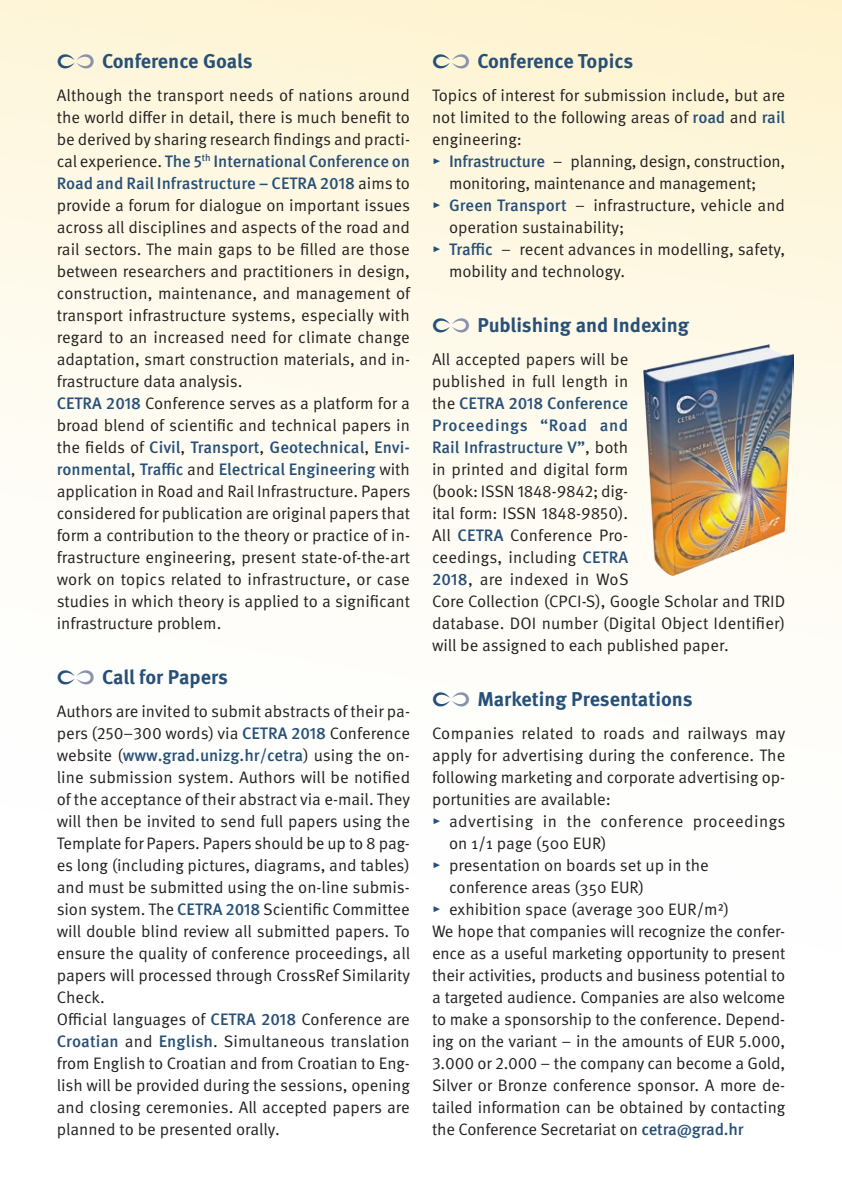
<style>
.page{position:relative;width:842px;height:1191px;background:#fff}
.page>*{position:absolute;margin:0;border:0;box-sizing:border-box;transform-origin:0 0}
.t1{font:700 20px "Meta Pro";color:#275078}
.t2{font:16.6px/22px "Meta Pro";color:#231f20}
.t3{font:16.6px "Meta Pro";letter-spacing:.025em;color:#231f20}
.s1{font-family:"Meta Pro Cetra Bats";font-weight:400}
.s2{font-family:"Meta Pro Cetra Bats";font-weight:400;color:#8890ac}
.s3{font-weight:500;color:#275078}
.s4{color:#275078}
</style>
<div class="page">
<div style="left:0;top:0;width:842px;height:1191px;background:linear-gradient(to bottom,#fef6dc,#fff)"></div>
<svg style="left:841px;top:698px;width:1px;height:124px"></svg>
<img style="left:644px;top:345px;width:149px;height:230px">
<p class="t1" style="left:57px;top:48px;width:197px"><span class="s1">☛</span><span class="s2">☞</span> Conference Goals</p>
<p class="t2" style="left:57px;top:84px;width:355px">Although the transport needs of nations around the world differ in detail, there is much benefit to be derived by sharing research findings and practi&shy;cal experience. <span class="s3">The 5</span><sup>th</sup> <span class="s3">International Conference on Road and Rail Infrastructure – CETRA 2018</span> aims to provide a forum for dialogue on important issues across all disciplines and aspects of the road and rail sectors. The main gaps to be filled are those between researchers and practitioners in design, construction, maintenance, and management of transport infrastructure systems, especially with regard to an increased need for climate change adaptation, smart construction materials, and in&shy;frastructure data analysis.<br><span class="s3">CETRA 2018</span> Conference serves as a platform for a broad blend of scientific and technical papers in the fields of <span class="s3">Civil</span>, <span class="s3">Transport</span>, <span class="s3">Geotechnical</span>, <span class="s3">Envi&shy;ronmental</span>, <span class="s3">Traffic</span> and <span class="s3">Electrical Engineering</span> with application in Road and Rail Infrastructure. Papers considered for publication are original papers that form a contribution to the theory or practice of in&shy;frastructure engineering, present state-of-the-art work on topics related to infrastructure, or case studies in which theory is applied to a significant infrastructure problem.</p>
<p class="t1" style="left:57px;top:664px;width:173px"><span class="s1">☛</span><span class="s2">☞</span> Call for Papers</p>
<p class="t2" style="left:57px;top:700px;width:355px">Authors are invited to submit abstracts of their pa&shy;pers (250–300 words) via <span class="s3">CETRA 2018</span> Conference website (<span class="s3">www.grad.unizg.hr/cetra</span>) using the on&shy;line submission system. Authors will be notified of the acceptance of their abstract via e-mail. They will then be invited to send full papers using the Template for Papers. Papers should be up to 8 pag&shy;es long (including pictures, diagrams, and tables) and must be submitted using the on-line submis&shy;sion system. The <span class="s3">CETRA 2018</span> Scientific Committee will double blind review all submitted papers. To ensure the quality of conference proceedings, all papers will processed through CrossRef Similarity Check.<br>Official languages of <span class="s3">CETRA 2018</span> Conference are <span class="s3">Croatian</span> and <span class="s3">English</span>. Simultaneous translation from English to Croatian and from Croatian to Eng&shy;lish will be provided during the sessions, opening and closing ceremonies. All accepted papers are planned to be presented orally.</p>
<p class="t1" style="left:432px;top:48px;width:203px"><span class="s1">☛</span><span class="s2">☞</span> Conference Topics</p>
<p class="t2" style="left:432px;top:84px;width:355px">Topics of interest for submission include, but are</p>
<p class="t2" style="left:432px;top:106px;width:355px">not limited to the following areas of <span class="s3">road</span> and <span class="s3">rail</span></p>
<p class="t2" style="left:432px;top:128px;width:91px">engineering:</p>
<p class="t2" style="left:432px;top:150px;width:355px"><span class="s4">▸</span> <span class="s3">Infrastructure</span> – planning, design, construction,</p>
<p class="t2" style="left:449px;top:172px;width:309px">monitoring, maintenance and management;</p>
<p class="t2" style="left:432px;top:194px;width:355px"><span class="s4">▸</span> <span class="s3">Green Transport</span> – infrastructure, vehicle and</p>
<p class="t2" style="left:449px;top:216px;width:177px">operation sustainability;</p>
<p class="t2" style="left:432px;top:238px;width:355px"><span class="s4">▸</span> <span class="s3">Traffic</span> – recent advances in modelling, safety,</p>
<p class="t2" style="left:449px;top:260px;width:178px">mobility and technology.</p>
<p class="t1" style="left:432px;top:312px;width:259px"><span class="s1">☛</span><span class="s2">☞</span> Publishing and Indexing</p>
<p class="t2" style="left:432px;top:348px;width:355px">All accepted papers will be<br>published in full length in<br>the <span class="s3">CETRA 2018 Conference<br>Proceedings “Road and<br>Rail Infrastructure V”</span>, both<br>in printed and digital form<br>(book: ISSN 1848-9842; dig-<br>ital form: ISSN 1848-9850).<br>All <span class="s3">CETRA</span> Conference Pro-<br>ceedings, including <span class="s3">CETRA<br>2018</span>, are indexed in WoS<br>Core Collection (CPCI-S), Google Scholar and TRID database. DOI number (Digital Object Identifier) will be assigned to each published paper.</p>
<p class="t1" style="left:432px;top:686px;width:262px"><span class="s1">☛</span><span class="s2">☞</span> Marketing Presentations</p>
<p class="t2" style="left:432px;top:722px;width:355px">Companies related to roads and railways may</p>
<p class="t2" style="left:432px;top:744px;width:355px">apply for advertising during the conference. The</p>
<p class="t2" style="left:432px;top:766px;width:355px">following marketing and corporate advertising op-</p>
<p class="t2" style="left:432px;top:788px;width:180px">portunities are available:</p>
<p class="t3" style="left:432px;top:810px;width:355px"><span class="s4">▸</span> advertising in the conference proceedings</p>
<p class="t2" style="left:449px;top:832px;width:159px">on 1/1 page (500 EUR)</p>
<p class="t2" style="left:432px;top:854px;width:278px"><span class="s4">▸</span> presentation on boards set up in the</p>
<p class="t2" style="left:449px;top:876px;width:197px">conference areas (350 EUR)</p>
<p class="t2" style="left:432px;top:898px;width:299px"><span class="s4">▸</span> exhibition space (average 300 EUR/m²)</p>
<p class="t2" style="left:432px;top:920px;width:355px">We hope that companies will recognize the confer-</p>
<p class="t2" style="left:432px;top:942px;width:355px">ence as a useful marketing opportunity to present</p>
<p class="t2" style="left:432px;top:964px;width:355px">their activities, products and business potential to</p>
<p class="t2" style="left:432px;top:986px;width:355px">a targeted audience. Companies are also welcome</p>
<p class="t2" style="left:432px;top:1008px;width:355px">to make a sponsorship to the conference. Depend-</p>
<p class="t2" style="left:432px;top:1030px;width:355px">ing on the variant – in the amounts of EUR 5.000,</p>
<p class="t2" style="left:432px;top:1052px;width:355px">3.000 or 2.000 – the company can become a Gold,</p>
<p class="t2" style="left:432px;top:1074px;width:355px">Silver or Bronze conference sponsor. A more de-</p>
<p class="t2" style="left:432px;top:1096px;width:355px">tailed information can be obtained by contacting</p>
<p class="t2" style="left:432px;top:1118px;width:313px">the Conference Secretariat on <span class="s3">cetra@grad.hr</span></p>
</div>
